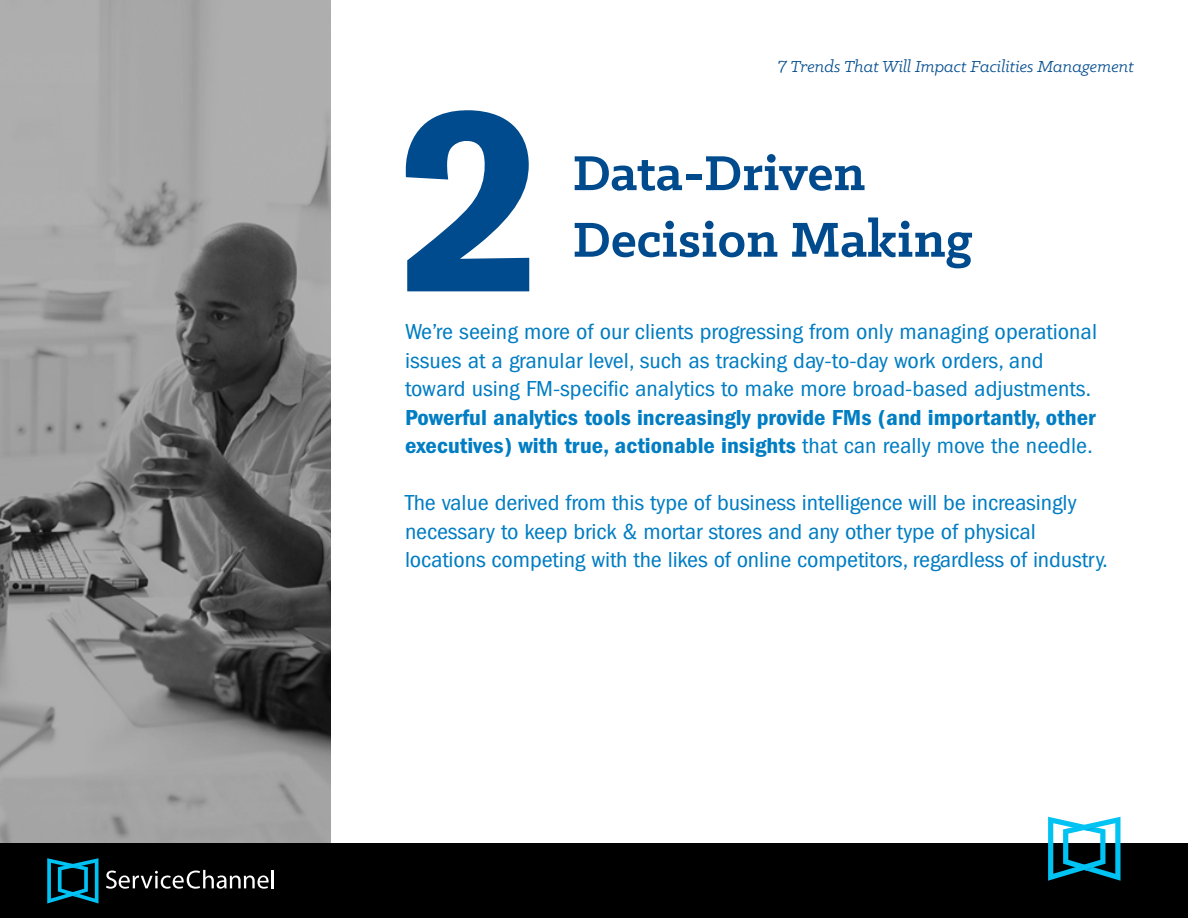
<style>
.page{position:relative;width:1188px;height:918px;background:#fff}
.page>*{position:absolute;margin:0;border:0;box-sizing:border-box;transform-origin:0 0}
.t1{font:700 262.5px "Akzidenz Grotesk BE";color:#004b8d}
.t2{font:700 55.5px/66.6px "Klinic Slab";color:#004b8d}
.t3{font:condensed 22.5px/28.5px "ITC Franklin Gothic Std";letter-spacing:-.005em;color:#007dc3;scale:1.1 1}
.t4{font:22.5px/28.5px "ITC Franklin Gothic Std Dm Cd";color:#007dc3;scale:1.1 1}
.t5{font:italic 18px "Klinic Slab";color:#004b8d}
.s1{font-size:19.5px}
.s2{font-family:"ITC Franklin Gothic Std";font-stretch:condensed}
</style>
<div class="page">
<svg style="left:0;top:0;width:331px;height:844px;background:#898989"></svg>
<div style="left:0;top:844px;width:1188px;height:74px;background:#000"></div>
<svg style="left:47px;top:858px;width:52px;height:46px"></svg>
<svg style="left:106px;top:870px;width:168px;height:19px"></svg>
<svg style="left:1048px;top:817px;width:72px;height:64px"></svg>
<h1 class="t1" style="left:398px;top:48px;width:149px">2</h1>
<p class="t5" style="left:778px;top:55px;width:358px"><span class="s1">7</span> Trends That Will Impact Facilities Management</p>
<h2 class="t2" style="left:572px;top:138px;width:402px">Data-Driven<br>Decision Making</h2>
<p class="t3" style="left:405px;top:318px;width:631px">We’re seeing more of our clients progressing from only managing operational issues at a granular level, such as tracking day-to-day work orders, and toward using FM-specific analytics to make more broad-based adjustments.</p>
<p class="t4" style="left:405px;top:403px;width:629px">Powerful analytics tools increasingly provide FMs (and importantly, other executives) with true, actionable insights <span class="s2">that can really move the needle.</span></p>
<p class="t3" style="left:405px;top:489px;width:641px">The value derived from this type of business intelligence will be increasingly necessary to keep brick &amp; mortar stores and any other type of physical locations competing with the likes of online competitors, regardless of industry.</p>
</div>
